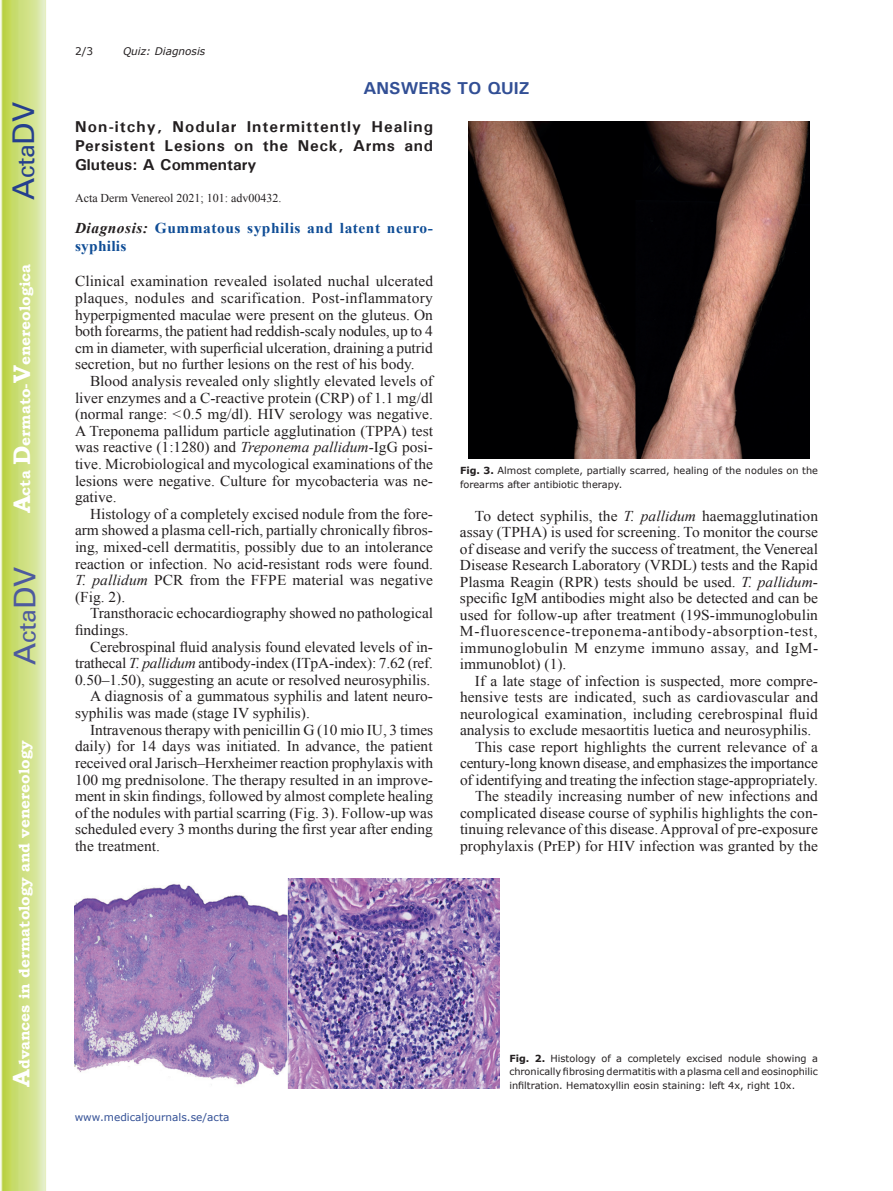
<style>
.page{position:relative;width:893px;height:1191px;background:#fff}
.page>*{position:absolute;margin:0;border:0;box-sizing:border-box;transform-origin:0 0}
.t1{font:30px "Univers";color:#4d5a9e}
.t2{font:30px "Univers";color:#253f8e}
.t3{font:700 17.25px "Univers";color:#324f95}
.t4{font:700 15.75px/19px "Univers";letter-spacing:.04em;color:#231f20;text-align:justify}
.t5{font:15px/16.6px "Times New Roman";color:#231f20;text-align:justify}
.t6{font:700 15px "Bookman Old Style";color:#fff}
.t7{font:700 15px/18.1px "Times New Roman";letter-spacing:.03em;color:#0f4d96}
.t8{font:12px "Times New Roman";color:#231f20}
.t9{font:10.5px "Verdana";color:#324f95}
.t10{font:italic 10.5px "Verdana";color:#231f20}
.t11{font:10.5px "Verdana";color:#231f20}
.t12{font:9.75px/13.5px "Verdana";color:#231f20;text-align:justify}
.s1{font-size:24px}
.s2{font-style:italic;color:#231f20}
.s3{font-style:italic}
.s4{font-weight:700}
</style>
<div class="page">
<svg style="left:1px;top:0;width:45px;height:1191px;background:#cfe084"></svg>
<img style="left:75px;top:878px;width:425px;height:211px">
<img style="left:469px;top:122px;width:340px;height:336px">
<h1 class="t2" style="left:6px;top:200px;width:100px;rotate:-90deg">A<span class="s1">cta</span>DV</h1>
<p class="t6" style="left:16px;top:513px;width:251px;rotate:-90deg"><span class="s1">A</span>cta <span class="s1">D</span>ermato-<span class="s1">V</span>enereologica</p>
<h1 class="t1" style="left:7px;top:665px;width:100px;rotate:-90deg">A<span class="s1">cta</span>DV</h1>
<p class="t6" style="left:15px;top:1087px;width:347px;rotate:-90deg"><span class="s1">A</span>dvances in dermatology and venereology</p>
<p class="t11" style="left:75px;top:44px;width:20px">2/3</p>
<p class="t10" style="left:123px;top:44px;width:84px">Quiz: Diagnosis</p>
<p class="t3" style="left:363px;top:77px;width:168px">ANSWERS TO QUIZ</p>
<p class="t4" style="left:75px;top:117px;width:360px">Non-itchy, Nodular Intermittently Healing Persistent Lesions on the Neck, Arms and Gluteus: A Commentary</p>
<p class="t8" style="left:75px;top:190px;width:208px">Acta Derm Venereol 2021; 101: adv00432.</p>
<p class="t7" style="left:75px;top:218px;width:359px"><span class="s2">Diagnosis:</span> Gummatous syphilis and latent neuro&shy;syphilis</p>
<p class="t5" style="left:75px;top:273px;width:360px">Clinical examination revealed isolated nuchal ulcerated plaques, nodules and scarification. Post-inflammatory hyperpigmented maculae were present on the gluteus. On both forearms, the patient had reddish-scaly nodules, up to 4 cm in diameter, with superficial ulceration, draining a putrid secretion, but no further lesions on the rest of his body.</p>
<p class="t5" style="left:75px;top:372px;width:360px;text-indent:15px">Blood analysis revealed only slightly elevated levels of liver enzymes and a C-reactive protein (CRP) of 1.1 mg/dl (normal range: &lt;0.5 mg/dl). HIV serology was negative.<br>A Treponema pallidum particle agglutination (TPPA) test was reactive (1:1280) and <span class="s3">Treponema pallidum</span>-IgG posi&shy;tive. Microbiological and mycological examinations of the lesions were negative. Culture for mycobacteria was ne&shy;gative.</p>
<p class="t5" style="left:75px;top:505px;width:360px;text-indent:15px">Histology of a completely excised nodule from the fore&shy;arm showed a plasma cell-rich, partially chronically fibros&shy;ing, mixed-cell dermatitis, possibly due to an intolerance reaction or infection. No acid-resistant rods were found.<br><span class="s3">T. pallidum</span> PCR from the FFPE material was negative (Fig. 2).</p>
<p class="t5" style="left:75px;top:605px;width:360px;text-indent:15px">Transthoracic echocardiography showed no pathological findings.</p>
<p class="t5" style="left:90px;top:638px;width:344px">Cerebrospinal fluid analysis found elevated levels of in-</p>
<p class="t5" style="left:75px;top:654px;width:360px">trathecal <span class="s3">T. pallidum</span> antibody-index (ITpA-index): 7.62 (ref.</p>
<p class="t5" style="left:75px;top:671px;width:357px">0.50–1.50), suggesting an acute or resolved neurosyphilis.</p>
<p class="t5" style="left:90px;top:688px;width:344px">A diagnosis of a gummatous syphilis and latent neuro-</p>
<p class="t5" style="left:75px;top:704px;width:236px">syphilis was made (stage IV syphilis).</p>
<p class="t5" style="left:90px;top:721px;width:345px">Intravenous therapy with penicillin G (10 mio IU, 3 times</p>
<p class="t5" style="left:75px;top:737px;width:359px">daily) for 14 days was initiated. In advance, the patient</p>
<p class="t5" style="left:75px;top:754px;width:360px">received oral Jarisch–Herxheimer reaction prophylaxis with</p>
<p class="t5" style="left:75px;top:771px;width:359px">100 mg prednisolone. The therapy resulted in an improve-</p>
<p class="t5" style="left:75px;top:787px;width:360px">ment in skin findings, followed by almost complete healing</p>
<p class="t5" style="left:75px;top:804px;width:359px">of the nodules with partial scarring (Fig. 3). Follow-up was</p>
<p class="t5" style="left:75px;top:820px;width:359px">scheduled every 3 months during the first year after ending</p>
<p class="t5" style="left:75px;top:837px;width:86px">the treatment.</p>
<p class="t12" style="left:460px;top:464px;width:359px"><span class="s4">Fig. 3.</span> Almost complete, partially scarred, healing of the nodules on the forearms after antibiotic therapy.</p>
<p class="t5" style="left:460px;top:507px;width:360px;text-indent:15px">To detect syphilis, the <span class="s3">T. pallidum</span> haemagglutination assay (TPHA) is used for screening. To monitor the course of disease and verify the success of treatment, the Venereal Disease Research Laboratory (VRDL) tests and the Rapid Plasma Reagin (RPR) tests should be used. <span class="s3">T. pallidum&shy;</span>specific IgM antibodies might also be detected and can be used for follow-up after treatment (19S-immunoglobulin M-fluorescence-treponema-antibody-absorption-test, immunoglobulin M enzyme immuno assay, and IgM&shy;immunoblot) (1).</p>
<p class="t5" style="left:475px;top:672px;width:344px">If a late stage of infection is suspected, more compre-</p>
<p class="t5" style="left:460px;top:689px;width:360px">hensive tests are indicated, such as cardiovascular and</p>
<p class="t5" style="left:460px;top:705px;width:359px">neurological examination, including cerebrospinal fluid</p>
<p class="t5" style="left:460px;top:722px;width:353px">analysis to exclude mesaortitis luetica and neurosyphilis.</p>
<p class="t5" style="left:475px;top:738px;width:345px">This case report highlights the current relevance of a</p>
<p class="t5" style="left:460px;top:755px;width:360px">century-long known disease, and emphasizes the importance</p>
<p class="t5" style="left:460px;top:771px;width:359px">of identifying and treating the infection stage-appropriately.</p>
<p class="t5" style="left:475px;top:788px;width:344px">The steadily increasing number of new infections and</p>
<p class="t5" style="left:460px;top:804px;width:359px">complicated disease course of syphilis highlights the con-</p>
<p class="t5" style="left:460px;top:821px;width:359px">tinuing relevance of this disease. Approval of pre-exposure</p>
<p class="t5" style="left:460px;top:837px;width:359px">prophylaxis (PrEP) for HIV infection was granted by the</p>
<p class="t9" style="left:75px;top:1110px;width:156px">www.medicaljournals.se/acta</p>
<p class="t12" style="left:509px;top:1051px;width:310px"><span class="s4">Fig. 2.</span> Histology of a completely excised nodule showing a chronically fibrosing dermatitis with a plasma cell and eosinophilic infiltration. Hematoxyllin eosin staining: left 4x, right 10x.</p>
</div>
